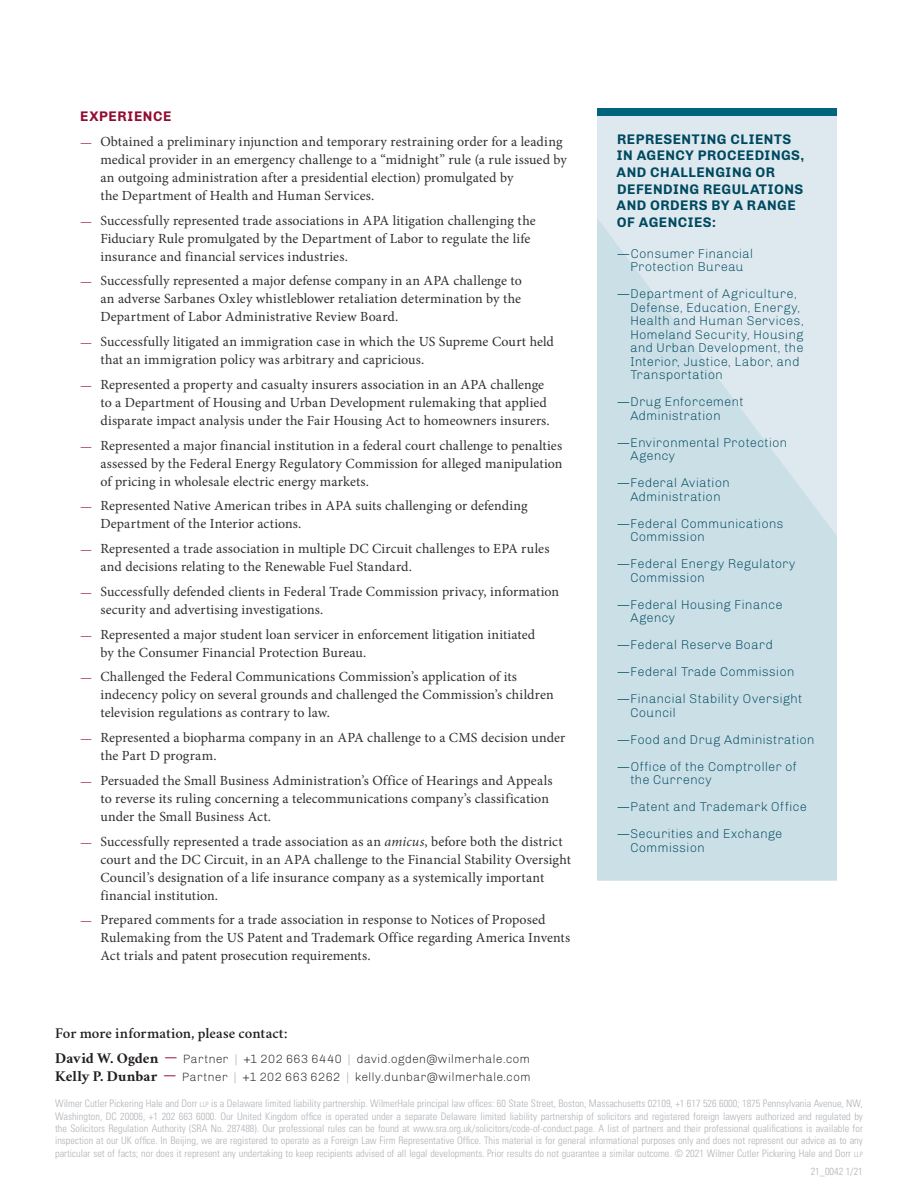
<style>
.page{position:relative;width:918px;height:1188px;background:#fff}
.page>*{position:absolute;margin:0;border:0;box-sizing:border-box;transform-origin:0 0}
.t1{font:600 15px "Crimson";color:#231f20}
.t2{font:13.95px/18px "Minion Pro";letter-spacing:.005em;color:#312f30}
.Subheads{font:700 13.95px/16.8px "Chivo";letter-spacing:.03em;color:#004960}
.subhead{font:700 13.95px "Chivo";letter-spacing:.035em;color:#910d32}
.Body_copy{font:300 12.75px/13.5px "Chivo";letter-spacing:.015em;color:#004960}
.t3{font:300 12px/18px "Chivo";letter-spacing:.02em;color:#231f20}
.t4{font:300 condensed 10.2px/12.3px "Univers LT Std";color:#b0b3b8;text-align:justify}
.t5{font:300 condensed 10.2px "Univers LT Std";color:#b0b3b8}
.s1{font-family:"Crimson";font-size:10.5px;color:#961d38}
.s2{font-style:italic}
.s3{font-family:"Crimson";font-weight:700;font-size:15px}
.s4{font-family:"Minion Pro";font-weight:700;font-size:13.95px;color:#910d32}
.s5{color:#a8a9ad}
.s6{font-size:7.2px}
</style>
<div class="page">
<div style="left:597px;top:113px;width:240px;height:767px;background:#dde9ee"></div>
<svg style="left:597px;top:218px;width:240px;height:662px;fill:#cbdfe7"></svg>
<div style="left:597px;top:108px;width:240px;height:7px;background:#00647c"></div>
<p class="subhead" style="left:80px;top:108px;width:93px">EXPERIENCE</p>
<p class="t2" style="left:100px;top:132px;width:468px;text-indent:-20px"><span class="s1">―</span> Obtained a preliminary injunction and temporary restraining order for a leading medical provider in an emergency challenge to a “midnight” rule (a rule issued by an outgoing administration after a presidential election) promulgated by<br>the Department of Health and Human Services.</p>
<p class="t2" style="left:100px;top:211px;width:437px;text-indent:-20px"><span class="s1">―</span> Successfully represented trade associations in APA litigation challenging the<br>Fiduciary Rule promulgated by the Department of Labor to regulate the life insurance and financial services industries.</p>
<p class="t2" style="left:100px;top:272px;width:423px;text-align:justify;text-indent:-20px"><span class="s1">―</span> Successfully represented a major defense company in an APA challenge to an adverse Sarbanes Oxley whistleblower retaliation determination by the Department of Labor Administrative Review Board.</p>
<p class="t2" style="left:100px;top:333px;width:455px;text-indent:-20px"><span class="s1">―</span> Successfully litigated an immigration case in which the US Supreme Court held that an immigration policy was arbitrary and capricious.</p>
<p class="t2" style="left:100px;top:375px;width:451px;text-indent:-20px"><span class="s1">―</span> Represented a property and casualty insurers association in an APA challenge to a Department of Housing and Urban Development rulemaking that applied disparate impact analysis under the Fair Housing Act to homeowners insurers.</p>
<p class="t2" style="left:100px;top:436px;width:463px;text-align:justify;text-indent:-20px"><span class="s1">―</span> Represented a major financial institution in a federal court challenge to penalties assessed by the Federal Energy Regulatory Commission for alleged manipulation of pricing in wholesale electric energy markets.</p>
<p class="t2" style="left:100px;top:497px;width:429px;text-indent:-20px"><span class="s1">―</span> Represented Native American tribes in APA suits challenging or defending<br>Department of the Interior actions.</p>
<p class="t2" style="left:100px;top:540px;width:451px;text-indent:-20px"><span class="s1">―</span> Represented a trade association in multiple DC Circuit challenges to EPA rules and decisions relating to the Renewable Fuel Standard.</p>
<p class="t2" style="left:100px;top:582px;width:460px;text-indent:-20px"><span class="s1">―</span> Successfully defended clients in Federal Trade Commission privacy, information security and advertising investigations.</p>
<p class="t2" style="left:100px;top:625px;width:436px;text-indent:-20px"><span class="s1">―</span> Represented a major student loan servicer in enforcement litigation initiated by the Consumer Financial Protection Bureau.</p>
<p class="t2" style="left:100px;top:668px;width:455px;text-indent:-20px"><span class="s1">―</span> Challenged the Federal Communications Commission’s application of its indecency policy on several grounds and challenged the Commission’s children television regulations as contrary to law.</p>
<p class="t2" style="left:100px;top:729px;width:466px;text-indent:-20px"><span class="s1">―</span> Represented a biopharma company in an APA challenge to a CMS decision under the Part D program.</p>
<p class="t2" style="left:100px;top:771px;width:454px;text-indent:-20px"><span class="s1">―</span> Persuaded the Small Business Administration’s Office of Hearings and Appeals to reverse its ruling concerning a telecommunications company’s classification under the Small Business Act.</p>
<p class="t2" style="left:100px;top:832px;width:472px;text-indent:-20px"><span class="s1">―</span> Successfully represented a trade association as an <span class="s2">amicus</span>, before both the district court and the DC Circuit, in an APA challenge to the Financial Stability Oversight Council’s designation of a life insurance company as a systemically important financial institution.</p>
<p class="t2" style="left:100px;top:911px;width:471px;text-indent:-20px"><span class="s1">―</span> Prepared comments for a trade association in response to Notices of Proposed<br>Rulemaking from the US Patent and Trademark Office regarding America Invents<br>Act trials and patent prosecution requirements.</p>
<p class="t1" style="left:55px;top:1023px;width:234px">For more information, please contact:</p>
<p class="t3" style="left:55px;top:1050px;width:477px"><span class="s3">David W. Ogden</span> <span class="s4">—</span> Partner <span class="s5">|</span> +1 202 663 6440 <span class="s5">|</span> david.ogden@wilmerhale.com<br><span class="s3">Kelly P. Dunbar</span> <span class="s4">—</span> Partner <span class="s5">|</span> +1 202 663 6262 <span class="s5">|</span> kelly.dunbar@wilmerhale.com</p>
<p class="Subheads" style="left:617px;top:130px;width:189px">REPRESENTING CLIENTS<br>IN AGENCY PROCEEDINGS,<br>AND CHALLENGING OR<br>DEFENDING REGULATIONS<br>AND ORDERS BY A RANGE<br>OF AGENCIES:</p>
<p class="Body_copy" style="left:617px;top:247px;width:139px;text-align:center">—Consumer Financial<br>Protection Bureau</p>
<p class="Body_copy" style="left:630px;top:287px;width:175px;text-indent:-14px">—Department of Agriculture,<br>Defense, Education, Energy,<br>Health and Human Services,<br>Homeland Security, Housing and Urban Development, the<br>Interior, Justice, Labor, and<br>Transportation</p>
<p class="Body_copy" style="left:630px;top:395px;width:115px;text-indent:-14px">—Drug Enforcement<br>Administration</p>
<p class="Body_copy" style="left:630px;top:436px;width:159px;text-indent:-14px">—Environmental Protection<br>Agency</p>
<p class="Body_copy" style="left:617px;top:476px;width:115px;text-align:center">—Federal Aviation<br>Administration</p>
<p class="Body_copy" style="left:630px;top:517px;width:155px;text-indent:-14px">—Federal Communications<br>Commission</p>
<p class="Body_copy" style="left:630px;top:557px;width:167px;text-indent:-14px">—Federal Energy Regulatory<br>Commission</p>
<p class="Body_copy" style="left:630px;top:598px;width:154px;text-indent:-14px">—Federal Housing Finance<br>Agency</p>
<p class="Body_copy" style="left:617px;top:638px;width:158px">—Federal Reserve Board</p>
<p class="Body_copy" style="left:617px;top:665px;width:180px">—Federal Trade Commission</p>
<p class="Body_copy" style="left:630px;top:692px;width:174px;text-indent:-14px">—Financial Stability Oversight<br>Council</p>
<p class="Body_copy" style="left:617px;top:733px;width:200px">—Food and Drug Administration</p>
<p class="Body_copy" style="left:630px;top:760px;width:168px;text-indent:-14px">—Office of the Comptroller of the Currency</p>
<p class="Body_copy" style="left:617px;top:800px;width:192px">—Patent and Trademark Office</p>
<p class="Body_copy" style="left:630px;top:827px;width:154px;text-indent:-14px">—Securities and Exchange<br>Commission</p>
<p class="t4" style="left:55px;top:1098px;width:809px">Wilmer Cutler Pickering Hale and Dorr <span class="s6">llp</span> is a Delaware limited liability partnership. WilmerHale principal law offices: 60 State Street, Boston, Massachusetts 02109, +1 617 526 6000; 1875 Pennsylvania Avenue, NW, Washington, DC 20006, +1 202 663 6000. Our United Kingdom office is operated under a separate Delaware limited liability partnership of solicitors and registered foreign lawyers authorized and regulated by the Solicitors Regulation Authority (SRA No. 287488). Our professional rules can be found at www.sra.org.uk/solicitors/code-of-conduct.page. A list of partners and their professional qualifications is available for inspection at our UK office. In Beijing, we are registered to operate as a Foreign Law Firm Representative Office. This material is for general informational purposes only and does not represent our advice as to any particular set of facts; nor does it represent any undertaking to keep recipients advised of all legal developments. Prior results do not guarantee a similar outcome. © 2021 Wilmer Cutler Pickering Hale and Dorr <span class="s6">llp</span></p>
<p class="t5" style="left:811px;top:1165px;width:54px">21_0042 1/21</p>
</div>
